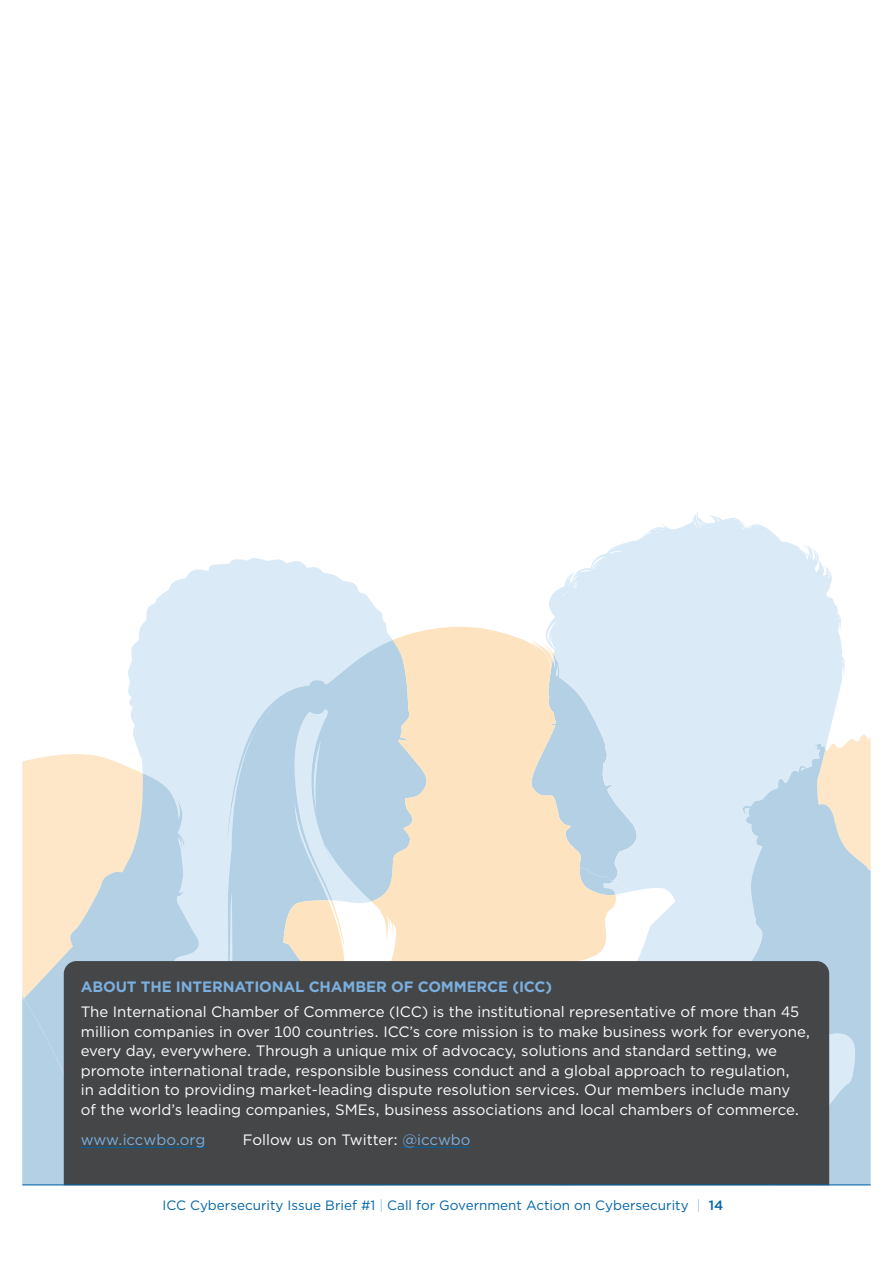
<style>
.page{position:relative;width:893px;height:1263px;background:#fff}
.page>*{position:absolute;margin:0;border:0;box-sizing:border-box;transform-origin:0 0}
.t1{font:15px/19.5px "Gotham";color:#fff}
.t2{font:700 15px "Gotham";letter-spacing:-.01em;color:#7bafde}
.t3{font:15px "Gotham";letter-spacing:-.005em;color:#7bafde}
.t4{font:13.5px "Gotham";color:#0064a8}
.s1{color:#7bafde}
.s2{font-weight:300;color:#7bafde}
.s3{font-weight:500}
</style>
<div class="page">
<svg style="left:128px;top:558px;width:259px;height:215px;fill:#daeaf7"></svg>
<svg style="left:144px;top:773px;width:50px;height:188px;background:#bdd6e9"></svg>
<svg style="left:194px;top:640px;width:89px;height:321px;background:#c9dfef"></svg>
<svg style="left:22px;top:754px;width:122px;height:430px;background:#deded5"></svg>
<svg style="left:283px;top:627px;width:263px;height:334px;background:#e3dfd3"></svg>
<svg style="left:546px;top:512px;width:299px;height:449px;fill:#daeaf7"></svg>
<svg style="left:529px;top:654px;width:131px;height:307px;background:#dce2e2"></svg>
<svg style="left:816px;top:734px;width:55px;height:10px"></svg>
<svg style="left:742px;top:744px;width:129px;height:440px;background:#c3d7e4"></svg>
<div style="left:64px;top:961px;width:765px;height:223px;background:#444648"></div>
<hr style="left:81px;top:1147px;width:124px;height:1px;background:#0064a8">
<hr style="left:403px;top:1147px;width:68px;height:1px;background:#0064a8">
<hr style="left:22px;top:1184px;width:849px;height:1px;background:#0064a8">
<p class="t2" style="left:81px;top:976px;width:473px">ABOUT THE INTERNATIONAL CHAMBER OF COMMERCE (ICC)</p>
<p class="t1" style="left:81px;top:1002px;width:731px">The International Chamber of Commerce (ICC) is the institutional representative of more than 45 million companies in over 100 countries. ICC’s core mission is to make business work for everyone, every day, everywhere. Through a unique mix of advocacy, solutions and standard setting, we promote international trade, responsible business conduct and a global approach to regulation,<br>in addition to providing market-leading dispute resolution services. Our members include many<br>of the world’s leading companies, SMEs, business associations and local chambers of commerce.</p>
<p class="t3" style="left:81px;top:1130px;width:126px">www.iccwbo.org</p>
<p class="t1" style="left:243px;top:1130px;width:229px">Follow us on Twitter: <span class="s1">@iccwbo</span></p>
<p class="t4" style="left:163px;top:1196px;width:562px">ICC Cybersecurity Issue Brief #1 <span class="s2">|</span> Call for Government Action on Cybersecurity <span class="s2">|</span> <span class="s3">14</span></p>
</div>
